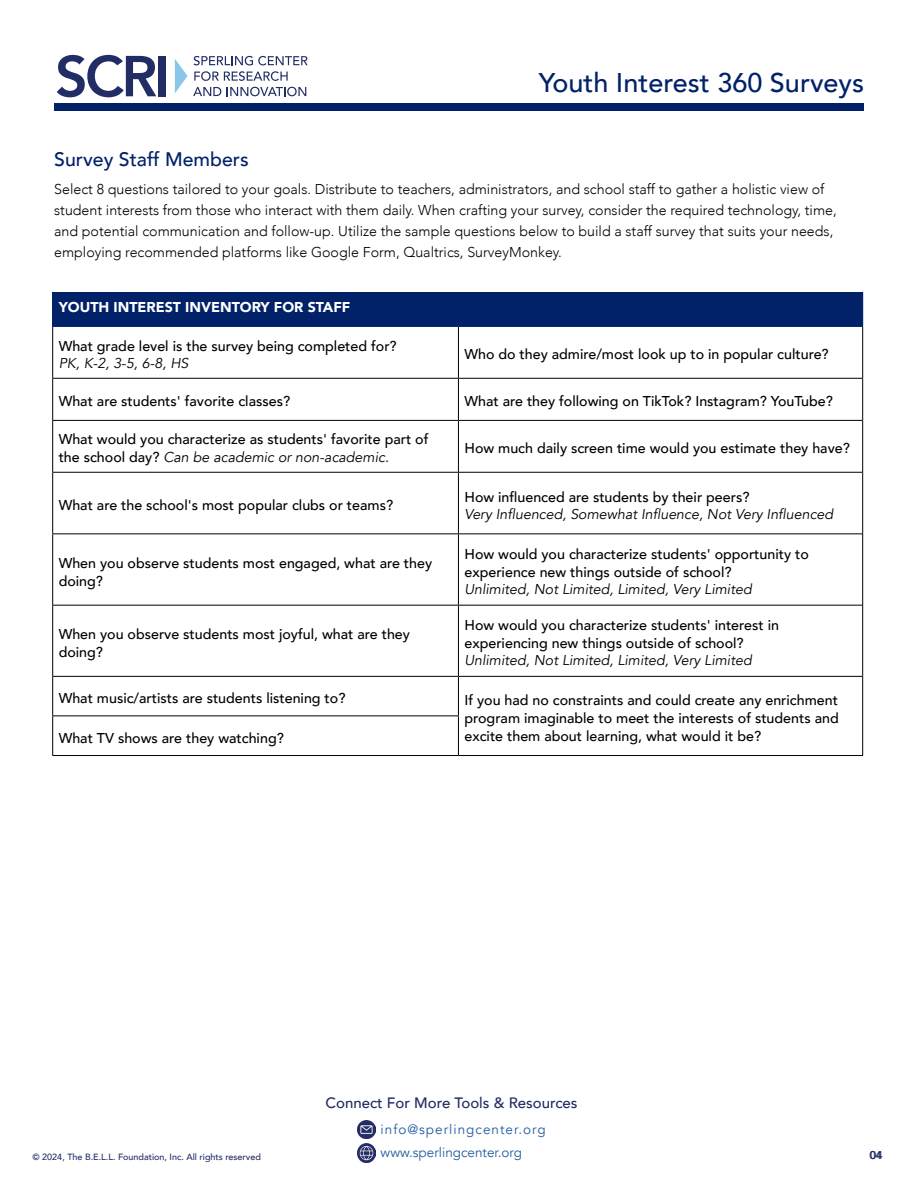
<style>
.page{position:relative;width:918px;height:1188px;background:#fff}
.page>*{position:absolute;margin:0;border:0;box-sizing:border-box;transform-origin:0 0}
.t1{font:500 27px "Avenir";color:#012169}
.t2{font:500 19.5px "Avenir";color:#012169}
.t3{font:500 15px "Avenir";color:#222c65}
.t4{font:500 14.25px/18px "Avenir";color:#000}
.t5{font:300 14.25px/21px "Avenir";color:#000}
.t6{font:italic 14.25px "Avenir";color:#000}
.t7{font:900 14.25px "Avenir";color:#fff}
.t8{font:13.5px/23.9px "Avenir";letter-spacing:.055em;color:#215e9e}
.t9{font:500 11.25px "Avenir";color:#222c65}
.t10{font:500 9px "Avenir";color:#222c65}
.s1{font-weight:400;font-style:italic}
</style>
<div class="page">
<img style="left:357px;top:1120px;width:19px;height:19px">
<img style="left:357px;top:1144px;width:19px;height:18px">
<div style="left:54px;top:103px;width:810px;height:8px;background:#012169"></div>
<svg style="left:57px;top:55px;width:99px;height:42px"></svg>
<div style="left:159px;top:56px;width:7px;height:40px;background:#212d64"></div>
<svg style="left:175px;top:56px;width:133px;height:40px"></svg>
<div style="left:53px;top:292px;width:810px;height:34px;background:#012169"></div>
<svg style="left:53px;top:327px;width:809px;height:428px"></svg>
<hr style="left:52px;top:327px;width:1px;height:51px;background:#000">
<hr style="left:52px;top:378px;width:406px;height:1px;background:#000">
<hr style="left:52px;top:379px;width:1px;height:41px;background:#000">
<hr style="left:458px;top:378px;width:404px;height:1px;background:#000">
<hr style="left:458px;top:379px;width:1px;height:41px;background:#000">
<hr style="left:52px;top:420px;width:406px;height:1px;background:#000">
<hr style="left:52px;top:421px;width:1px;height:51px;background:#000">
<hr style="left:458px;top:420px;width:404px;height:1px;background:#000">
<hr style="left:458px;top:421px;width:1px;height:51px;background:#000">
<hr style="left:52px;top:472px;width:406px;height:1px;background:#000">
<hr style="left:52px;top:473px;width:1px;height:60px;background:#000">
<hr style="left:458px;top:472px;width:404px;height:1px;background:#000">
<hr style="left:458px;top:473px;width:1px;height:60px;background:#000">
<hr style="left:52px;top:533px;width:406px;height:1px;background:#000">
<hr style="left:52px;top:534px;width:1px;height:71px;background:#000">
<hr style="left:458px;top:533px;width:404px;height:1px;background:#000">
<hr style="left:458px;top:534px;width:1px;height:71px;background:#000">
<hr style="left:52px;top:605px;width:406px;height:1px;background:#000">
<hr style="left:52px;top:606px;width:1px;height:70px;background:#000">
<hr style="left:458px;top:605px;width:404px;height:1px;background:#000">
<hr style="left:458px;top:606px;width:1px;height:70px;background:#000">
<hr style="left:458px;top:327px;width:1px;height:51px;background:#000">
<hr style="left:862px;top:327px;width:1px;height:51px;background:#000">
<hr style="left:862px;top:378px;width:1px;height:42px;background:#000">
<hr style="left:862px;top:420px;width:1px;height:52px;background:#000">
<hr style="left:862px;top:472px;width:1px;height:62px;background:#000">
<hr style="left:862px;top:534px;width:1px;height:71px;background:#000">
<hr style="left:862px;top:605px;width:1px;height:71px;background:#000">
<hr style="left:52px;top:676px;width:406px;height:1px;background:#000">
<hr style="left:52px;top:677px;width:1px;height:38px;background:#000">
<hr style="left:458px;top:676px;width:404px;height:1px;background:#000">
<hr style="left:458px;top:677px;width:1px;height:38px;background:#000">
<hr style="left:458px;top:755px;width:405px;height:1px;background:#000">
<hr style="left:862px;top:676px;width:1px;height:40px;background:#000">
<hr style="left:862px;top:716px;width:1px;height:39px;background:#000">
<hr style="left:52px;top:715px;width:407px;height:1px;background:#000">
<hr style="left:52px;top:716px;width:1px;height:39px;background:#000">
<hr style="left:458px;top:716px;width:1px;height:39px;background:#000">
<hr style="left:52px;top:755px;width:406px;height:1px;background:#000">
<hr style="left:52px;top:292px;width:1px;height:34px;background:#012169">
<hr style="left:52px;top:326px;width:406px;height:1px;background:#012169">
<hr style="left:458px;top:326px;width:405px;height:1px;background:#012169">
<h1 class="t1" style="left:539px;top:59px;width:327px">Youth Interest 360 Surveys</h1>
<h2 class="t2" style="left:54px;top:142px;width:196px">Survey Staff Members</h2>
<p class="t5" style="left:54px;top:178px;width:784px">Select 8 questions tailored to your goals. Distribute to teachers, administrators, and school staff to gather a holistic view of student interests from those who interact with them daily. When crafting your survey, consider the required technology, time, and potential communication and follow-up. Utilize the sample questions below to build a staff survey that suits your needs, employing recommended platforms like Google Form, Qualtrics, SurveyMonkey.</p>
<p class="t7" style="left:59px;top:295px;width:293px">YOUTH INTEREST INVENTORY FOR STAFF</p>
<p class="t4" style="left:59px;top:336px;width:340px">What grade level is the survey being completed for?</p>
<p class="t6" style="left:59px;top:355px;width:131px">PK, K-2, 3-5, 6-8, HS</p>
<p class="t4" style="left:464px;top:345px;width:366px">Who do they admire/most look up to in popular culture?</p>
<p class="t4" style="left:59px;top:392px;width:233px">What are students' favorite classes?</p>
<p class="t4" style="left:464px;top:392px;width:370px">What are they following on TikTok? Instagram? YouTube?</p>
<p class="t4" style="left:59px;top:430px;width:371px">What would you characterize as students' favorite part of the school day? <span class="s1">Can be academic or non-academic.</span></p>
<p class="t4" style="left:464px;top:439px;width:387px">How much daily screen time would you estimate they have?</p>
<p class="t4" style="left:59px;top:495px;width:336px">What are the school's most popular clubs or teams?</p>
<p class="t4" style="left:464px;top:487px;width:287px">How influenced are students by their peers?</p>
<p class="t6" style="left:464px;top:505px;width:370px">Very Influenced, Somewhat Influence, Not Very Influenced</p>
<p class="t4" style="left:59px;top:553px;width:375px">When you observe students most engaged, what are they doing?</p>
<p class="t4" style="left:464px;top:544px;width:346px">How would you characterize students' opportunity to experience new things outside of school?</p>
<p class="t6" style="left:464px;top:581px;width:289px">Unlimited, Not Limited, Limited, Very Limited</p>
<p class="t4" style="left:59px;top:624px;width:353px">When you observe students most joyful, what are they doing?</p>
<p class="t4" style="left:464px;top:616px;width:316px">How would you characterize students' interest in experiencing new things outside of school?</p>
<p class="t6" style="left:464px;top:652px;width:289px">Unlimited, Not Limited, Limited, Very Limited</p>
<p class="t4" style="left:59px;top:688px;width:288px">What music/artists are students listening to?</p>
<p class="t4" style="left:464px;top:690px;width:376px">If you had no constraints and could create any enrichment program imaginable to meet the interests of students and</p>
<p class="t4" style="left:59px;top:728px;width:227px">What TV shows are they watching?</p>
<p class="t4" style="left:464px;top:726px;width:298px">excite them about learning, what would it be?</p>
<p class="t3" style="left:326px;top:1090px;width:254px">Connect For More Tools &amp; Resources</p>
<p class="t8" style="left:381px;top:1117px;width:167px">info@sperlingcenter.org www.sperlingcenter.org</p>
<p class="t10" style="left:33px;top:1149px;width:230px">© 2024, The B.E.L.L. Foundation, Inc. All rights reserved</p>
<p class="t9" style="left:870px;top:1145px;width:14px">04</p>
</div>
